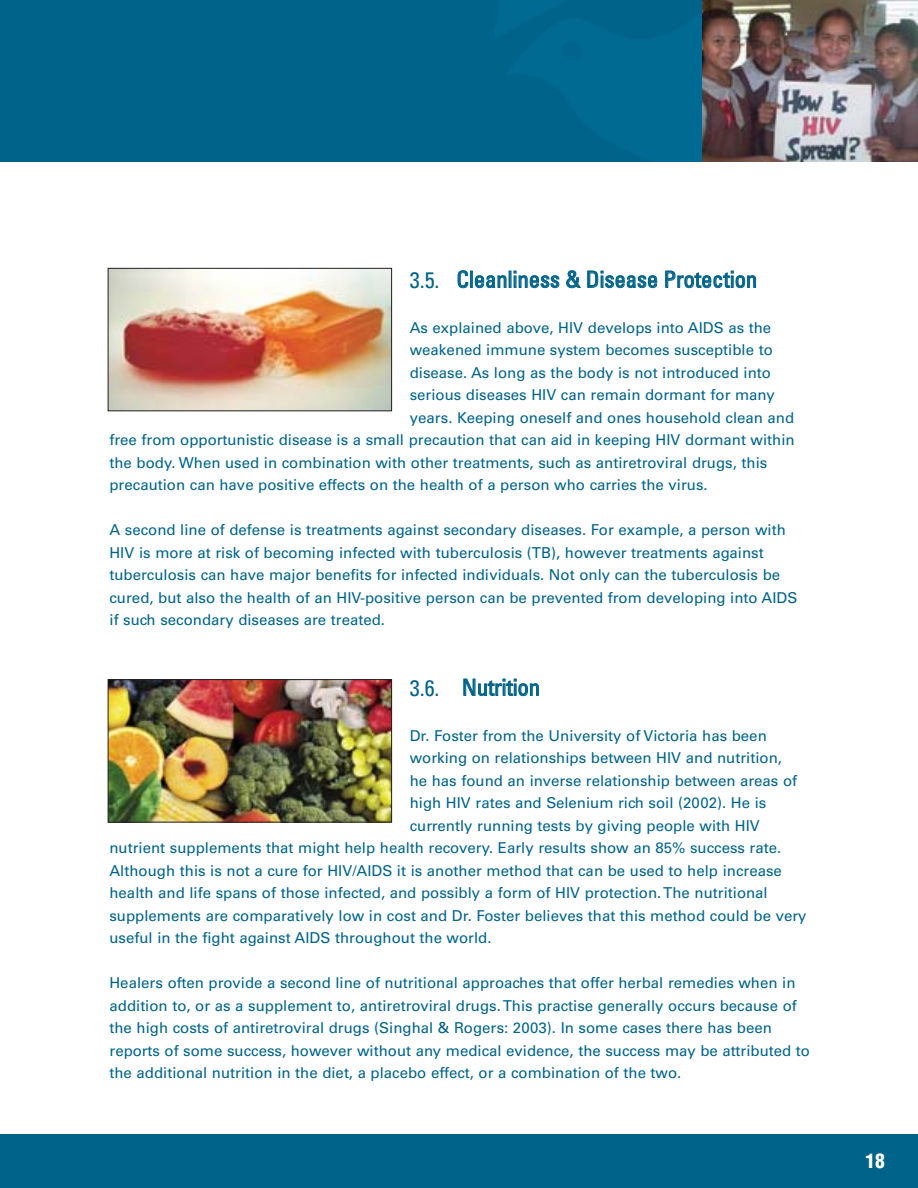
<style>
.page{position:relative;width:918px;height:1188px;background:#fff}
.page>*{position:absolute;margin:0;border:0;box-sizing:border-box;transform-origin:0 0}
.t1{font:condensed 22.5px "Univers";color:#006389}
.t2{font:900 condensed 19.5px "Helvetica";color:#fff}
.t3{font:15px/22.5px "Univers LT Std";color:#006389}
</style>
<div class="page">
<img style="left:0;top:0;width:702px;height:162px">
<img style="left:702px;top:0;width:216px;height:162px">
<div style="left:0;top:1134px;width:918px;height:54px;background:#006389"></div>
<img style="left:110px;top:682px;width:280px;height:138px">
<div style="left:108px;top:680px;width:284px;height:142px;border:1px solid #231f20"></div>
<img style="left:110px;top:270px;width:280px;height:139px">
<div style="left:108px;top:268px;width:284px;height:143px;border:1px solid #231f20"></div>
<h1 class="t1" style="left:410px;top:271px;width:349px">3.5. Cleanliness &amp; Disease Protection</h1>
<p class="t3" style="left:410px;top:318px;width:363px">As explained above, HIV develops into AIDS as the</p>
<p class="t3" style="left:410px;top:340px;width:365px">weakened immune system becomes susceptible to</p>
<p class="t3" style="left:410px;top:363px;width:363px">disease. As long as the body is not introduced into</p>
<p class="t3" style="left:410px;top:385px;width:367px">serious diseases HIV can remain dormant for many</p>
<p class="t3" style="left:410px;top:408px;width:386px">years. Keeping oneself and ones household clean and</p>
<p class="t3" style="left:110px;top:430px;width:687px">free from opportunistic disease is a small precaution that can aid in keeping HIV dormant within</p>
<p class="t3" style="left:110px;top:453px;width:659px">the body. When used in combination with other treatments, such as antiretroviral drugs, this</p>
<p class="t3" style="left:110px;top:475px;width:600px">precaution can have positive effects on the health of a person who carries the virus.</p>
<p class="t3" style="left:110px;top:520px;width:689px">A second line of defense is treatments against secondary diseases. For example, a person with HIV is more at risk of becoming infected with tuberculosis (TB), however treatments against tuberculosis can have major benefits for infected individuals. Not only can the tuberculosis be cured, but also the health of an HIV-positive person can be prevented from developing into AIDS if such secondary diseases are treated.</p>
<h1 class="t1" style="left:410px;top:679px;width:132px">3.6. Nutrition</h1>
<p class="t3" style="left:410px;top:726px;width:359px">Dr. Foster from the University of Victoria has been</p>
<p class="t3" style="left:410px;top:748px;width:374px">working on relationships between HIV and nutrition,</p>
<p class="t3" style="left:410px;top:771px;width:389px">he has found an inverse relationship between areas of</p>
<p class="t3" style="left:410px;top:793px;width:358px">high HIV rates and Selenium rich soil (2002). He is</p>
<p class="t3" style="left:410px;top:816px;width:352px">currently running tests by giving people with HIV</p>
<p class="t3" style="left:110px;top:838px;width:673px">nutrient supplements that might help health recovery. Early results show an 85% success rate.</p>
<p class="t3" style="left:110px;top:861px;width:674px">Although this is not a cure for HIV/AIDS it is another method that can be used to help increase</p>
<p class="t3" style="left:110px;top:883px;width:660px">health and life spans of those infected, and possibly a form of HIV protection. The nutritional</p>
<p class="t3" style="left:110px;top:906px;width:699px">supplements are comparatively low in cost and Dr. Foster believes that this method could be very</p>
<p class="t3" style="left:110px;top:928px;width:384px">useful in the fight against AIDS throughout the world.</p>
<p class="t3" style="left:110px;top:973px;width:702px">Healers often provide a second line of nutritional approaches that offer herbal remedies when in addition to, or as a supplement to, antiretroviral drugs. This practise generally occurs because of the high costs of antiretroviral drugs (Singhal &amp; Rogers: 2003). In some cases there has been reports of some success, however without any medical evidence, the success may be attributed to the additional nutrition in the diet, a placebo effect, or a combination of the two.</p>
<h2 class="t2" style="left:866px;top:1153px;width:21px">18</h2>
</div>
